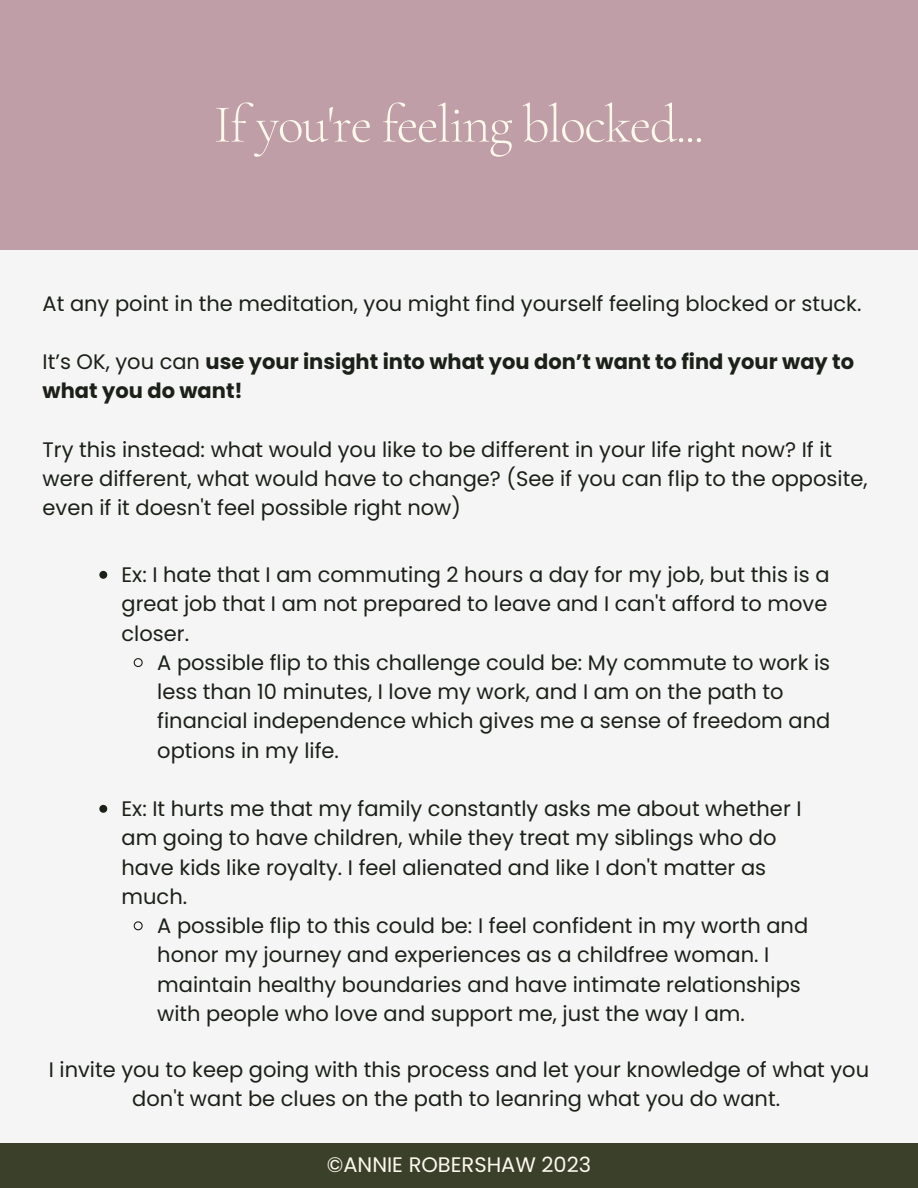
<style>
.page{position:relative;width:918px;height:1188px;background:#f5f5f5}
.page>*{position:absolute;margin:0;border:0;box-sizing:border-box;transform-origin:0 0}
.t1{font:300 54px "Cormorant Garamond";letter-spacing:-.03em;color:#fdf9ed}
.t2{font:21px/29.2px "Poppins";color:#1b2018}
.t3{font:700 21px/29.2px "Poppins";color:#1b2018}
.t4{font:21px "Poppins";color:#fdf9ed}
.s1{font-weight:400}
</style>
<div class="page">
<div style="left:0;top:0;width:918px;height:250px;background:#c09ea7"></div>
<div style="left:0;top:1143px;width:918px;height:45px;background:#3b402b"></div>
<svg style="left:99px;top:571px;width:8px;height:8px"></svg>
<svg style="left:133px;top:658px;width:10px;height:10px"></svg>
<svg style="left:99px;top:805px;width:8px;height:8px"></svg>
<svg style="left:133px;top:921px;width:10px;height:10px"></svg>
<p class="t1" style="left:214px;top:92px;width:492px">If you're feeling blocked...</p>
<p class="t2" style="left:43px;top:289px;width:820px">At any point in the meditation, you might find yourself feeling blocked or stuck.</p>
<p class="t3" style="left:43px;top:347px;width:813px"><span class="s1">It’s OK, you can</span> use your insight into what you don’t want to find your way to what you do want!</p>
<p class="t2" style="left:43px;top:435px;width:826px">Try this instead: what would you like to be different in your life right now? If it were different, what would have to change? (See if you can flip to the opposite, even if it doesn't feel possible right now)</p>
<p class="t2" style="left:122px;top:560px;width:710px;text-align:justify">Ex: I hate that I am commuting 2 hours a day for my job, but this is a great job that I am not prepared to leave and I can't afford to move closer.</p>
<p class="t2" style="left:157px;top:648px;width:675px">A possible flip to this challenge could be: My commute to work is less than 10 minutes, I love my work, and I am on the path to financial independence which gives me a sense of freedom and options in my life.</p>
<p class="t2" style="left:122px;top:794px;width:682px">Ex: It hurts me that my family constantly asks me about whether I am going to have children, while they treat my siblings who do have kids like royalty. I feel alienated and like I don't matter as much.</p>
<p class="t2" style="left:157px;top:911px;width:652px">A possible flip to this could be: I feel confident in my worth and honor my journey and experiences as a childfree woman. I maintain healthy boundaries and have intimate relationships with people who love and support me, just the way I am.</p>
<p class="t2" style="left:49px;top:1055px;width:822px;text-align:center">I invite you to keep going with this process and let your knowledge of what you don't want be clues on the path to leanring what you do want.</p>
<p class="t4" style="left:327px;top:1150px;width:266px">©ANNIE ROBERSHAW 2023</p>
</div>
